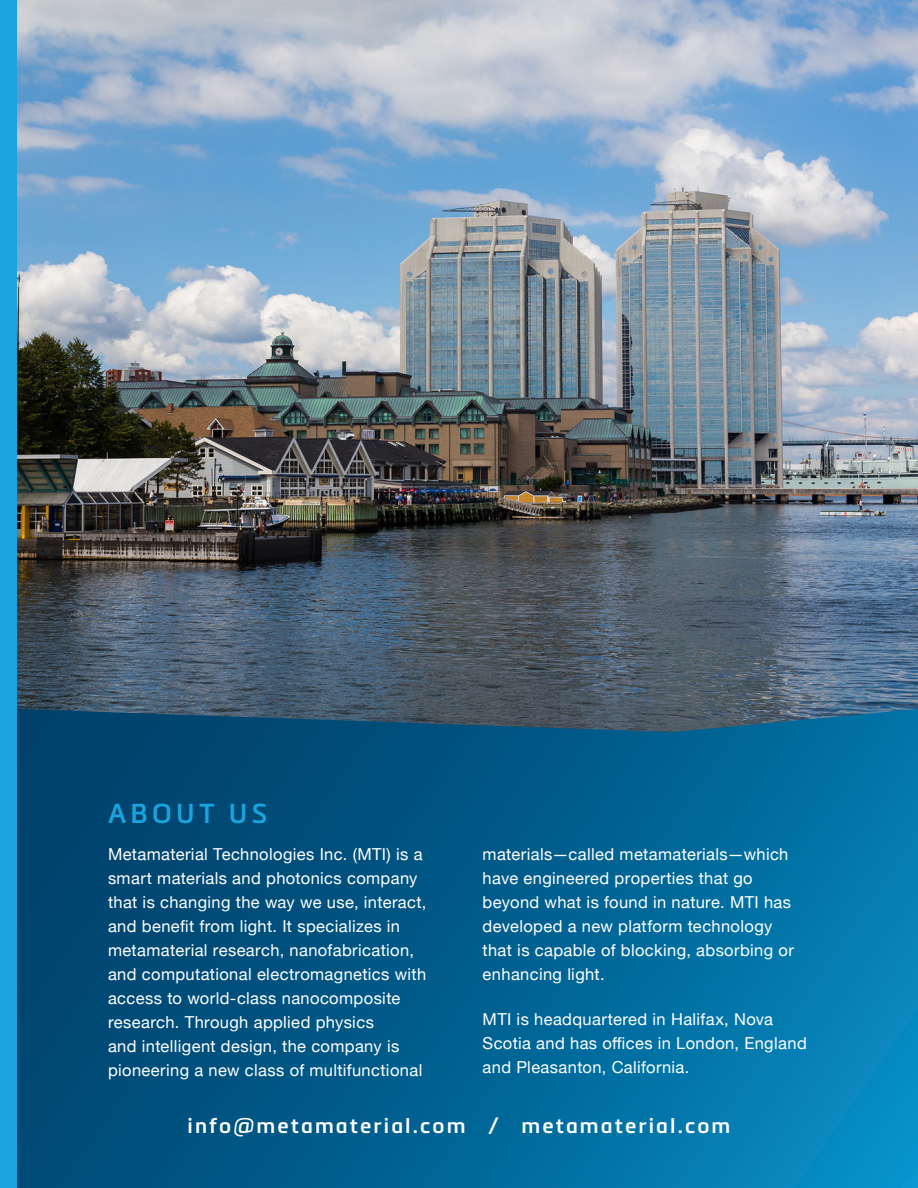
<style>
.page{position:relative;width:918px;height:1188px;background:#fff}
.page>*{position:absolute;margin:0;border:0;box-sizing:border-box;transform-origin:0 0}
.t1{font:600 27px "Metronic Pro";letter-spacing:.16em;color:#1aa4dd}
.t2{font:600 21px "Metronic Pro";letter-spacing:.1em;color:#fff}
.t3{font:16.5px/24px "Helvetica Neue";letter-spacing:.025em;color:#fff}
.s1{font-weight:700}
</style>
<div class="page">
<img style="left:16px;top:0;width:902px;height:708px">
<svg style="left:16px;top:708px;width:902px;height:480px;background:#035f8d"></svg>
<div style="left:0;top:0;width:16px;height:1188px;background:#1aa4dd"></div>
<p class="t1" style="left:108px;top:796px;width:161px">ABOUT US</p>
<p class="t3" style="left:108px;top:843px;width:320px">Metamaterial Technologies Inc. (MTI) is a smart materials and photonics company that is changing the way we use, interact, and benefit from light. It specializes in metamaterial research, nanofabrication, and computational electromagnetics with access to world-class nanocomposite research. Through applied physics<br>and intelligent design, the company is pioneering a new class of multifunctional</p>
<p class="t3" style="left:483px;top:843px;width:313px">materials—called metamaterials—which have engineered properties that go beyond what is found in nature. MTI has developed a new platform technology that is capable of blocking, absorbing or enhancing light.</p>
<p class="t3" style="left:483px;top:1008px;width:326px">MTI is headquartered in Halifax, Nova<br>Scotia and has offices in London, England and Pleasanton, California.</p>
<p class="t2" style="left:188px;top:1113px;width:544px">info@metamaterial.com <span class="s1">/</span> metamaterial.com</p>
</div>
